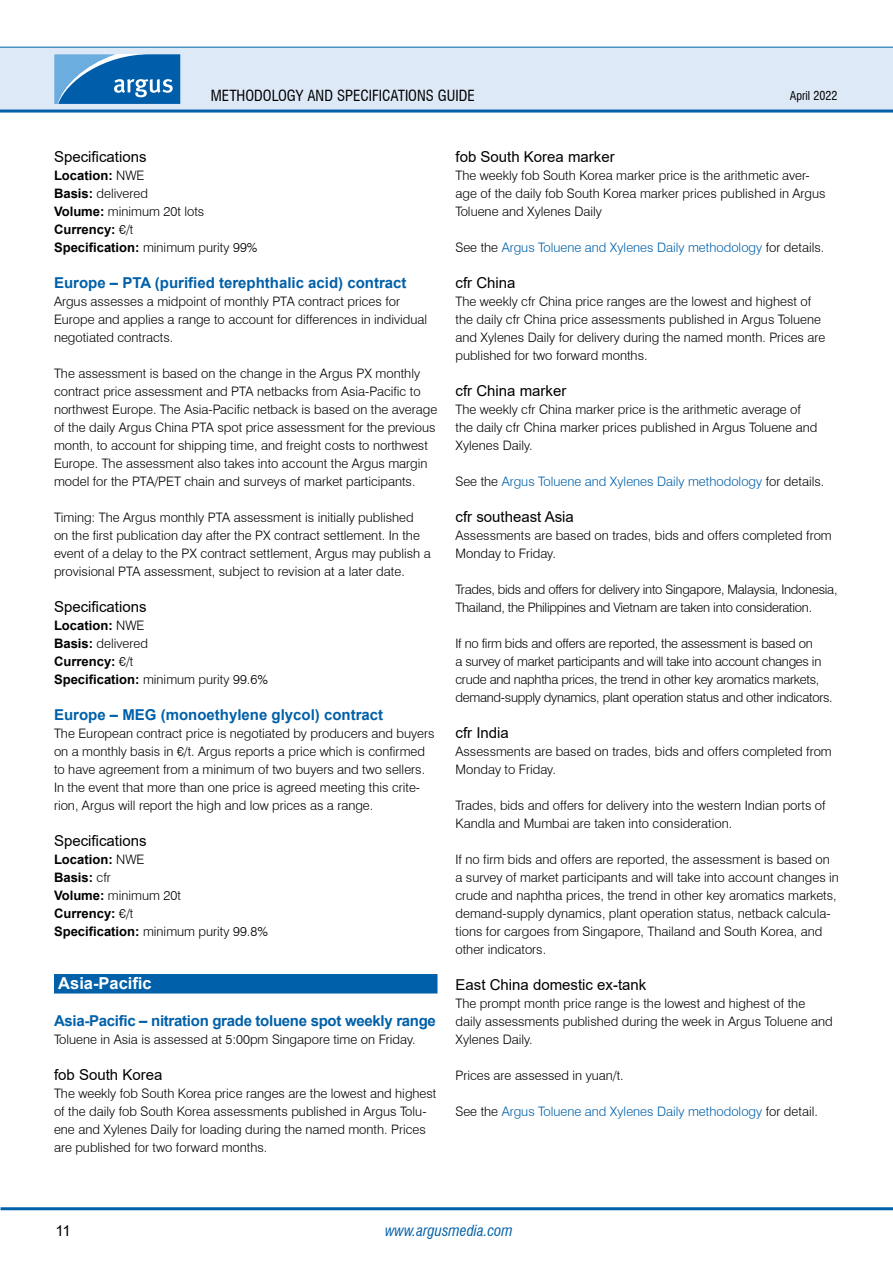
<style>
.page{position:relative;width:893px;height:1263px;background:#fff}
.page>*{position:absolute;margin:0;border:0;box-sizing:border-box;transform-origin:0 0}
.t1{font:700 16.5px "Arial";color:#fff}
.t2{font:15px "Arial";color:#000}
.t3{font:700 15px "Arial";color:#0060a9}
.t4{font:700 15px "Arial";letter-spacing:-.02em;color:#0060a9}
.t5{font:condensed 15px "Swiss 721 BT";color:#000}
.t6{font:italic condensed 15px "Swiss 721 BT";color:#0060a9}
.t7{font:300 13.05px/18px "Swiss 721 BT";color:#000}
.t8{font:300 13.05px/18px "Swiss 721 BT";letter-spacing:-.02em;color:#000}
.t9{font:300 13.05px "Swiss 721 BT";color:#0060a9}
.t10{font:700 13.05px/18px "Arial";color:#000}
.t11{font:condensed 12px "Swiss 721 BT";color:#000}
.s1{font-family:"Swiss 721 BT";font-weight:300}
.s2{font-family:"Arial";font-weight:700}
.s3{color:#000}
</style>
<div class="page">
<div style="left:0;top:47px;width:893px;height:64px;background:#dee9f7"></div>
<hr style="left:0;top:110px;width:893px;height:3px;background:#0060a9">
<hr style="left:0;top:47px;width:893px;height:1px;background:#0060a9">
<hr style="left:1px;top:1207px;width:892px;height:3px;background:#0060a9">
<svg style="left:54px;top:54px;width:126px;height:50px;background:#317ebd"></svg>
<div style="left:54px;top:974px;width:383px;height:19px;background:#0060a9"></div>
<p class="t5" style="left:211px;top:86px;width:265px">METHODOLOGY AND SPECIFICATIONS GUIDE</p>
<p class="t11" style="left:790px;top:88px;width:49px">APRIL 2022</p>
<p class="t2" style="left:54px;top:146px;width:94px">Specifications</p>
<p class="t10" style="left:54px;top:167px;width:92px">Location: <span class="s1">NWE</span></p>
<p class="t7" style="left:54px;top:184px;width:152px"><span class="s2">Basis:</span> delivered<br><span class="s2">Volume:</span> minimum 20t lots</p>
<p class="t10" style="left:54px;top:221px;width:81px">Currency: <span class="s1">€/t</span></p>
<p class="t7" style="left:54px;top:238px;width:205px"><span class="s2">Specification:</span> minimum purity 99%</p>
<p class="t3" style="left:54px;top:272px;width:354px">Europe – PTA (purified terephthalic acid) contract</p>
<p class="t7" style="left:54px;top:292px;width:375px">Argus assesses a midpoint of monthly PTA contract prices for<br>Europe and applies a range to account for differences in individual negotiated contracts.</p>
<p class="t7" style="left:54px;top:364px;width:385px">The assessment is based on the change in the Argus PX monthly contract price assessment and PTA netbacks from Asia-Pacific to northwest Europe. The Asia-Pacific netback is based on the average of the daily Argus China PTA spot price assessment for the previous month, to account for shipping time, and freight costs to northwest Europe. The assessment also takes into account the Argus margin model for the PTA/PET chain and surveys of market participants.</p>
<p class="t7" style="left:54px;top:508px;width:378px">Timing: The Argus monthly PTA assessment is initially published on the first publication day after the PX contract settlement. In the event of a delay to the PX contract settlement, Argus may publish a provisional PTA assessment, subject to revision at a later date.</p>
<p class="t2" style="left:54px;top:596px;width:94px">Specifications</p>
<p class="t10" style="left:54px;top:617px;width:92px">Location: <span class="s1">NWE</span></p>
<p class="t7" style="left:54px;top:634px;width:95px"><span class="s2">Basis:</span> delivered</p>
<p class="t10" style="left:54px;top:653px;width:81px">Currency: <span class="s1">€/t</span></p>
<p class="t7" style="left:54px;top:670px;width:215px"><span class="s2">Specification:</span> minimum purity 99.6%</p>
<p class="t3" style="left:54px;top:704px;width:331px">Europe – MEG (monoethylene glycol) contract</p>
<p class="t7" style="left:54px;top:724px;width:382px">The European contract price is negotiated by producers and buyers on a monthly basis in €/t. Argus reports a price which is confirmed to have agreement from a minimum of two buyers and two sellers.<br>In the event that more than one price is agreed meeting this crite&shy;rion, Argus will report the high and low prices as a range.</p>
<p class="t2" style="left:54px;top:830px;width:94px">Specifications</p>
<p class="t10" style="left:54px;top:851px;width:92px">Location: <span class="s1">NWE<br></span>Basis: <span class="s1">cfr</span></p>
<p class="t7" style="left:54px;top:886px;width:129px"><span class="s2">Volume:</span> minimum 20t</p>
<p class="t10" style="left:54px;top:905px;width:81px">Currency: <span class="s1">€/t</span></p>
<p class="t7" style="left:54px;top:922px;width:215px"><span class="s2">Specification:</span> minimum purity 99.8%</p>
<p class="t1" style="left:58px;top:972px;width:95px">Asia-Pacific</p>
<p class="t4" style="left:54px;top:1010px;width:383px">Asia-Pacific – nitration grade toluene spot weekly range</p>
<p class="t7" style="left:54px;top:1030px;width:363px">Toluene in Asia is assessed at 5:00pm Singapore time on Friday.</p>
<p class="t2" style="left:54px;top:1064px;width:110px">fob South Korea</p>
<p class="t7" style="left:54px;top:1084px;width:384px">The weekly fob South Korea price ranges are the lowest and highest of the daily fob South Korea assessments published in Argus Tolu&shy;ene and Xylenes Daily for loading during the named month. Prices are published for two forward months.</p>
<p class="t2" style="left:455px;top:146px;width:161px">fob South Korea marker</p>
<p class="t7" style="left:455px;top:166px;width:372px">The weekly fob South Korea marker price is the arithmetic aver&shy;age of the daily fob South Korea marker prices published in Argus<br>Toluene and Xylenes Daily</p>
<p class="t9" style="left:455px;top:239px;width:370px"><span class="s3">See the</span> Argus Toluene and Xylenes Daily methodology <span class="s3">for details.</span></p>
<p class="t2" style="left:455px;top:272px;width:62px">cfr China</p>
<p class="t7" style="left:455px;top:292px;width:371px">The weekly cfr China price ranges are the lowest and highest of the daily cfr China price assessments published in Argus Toluene and Xylenes Daily for delivery during the named month. Prices are published for two forward months.</p>
<p class="t2" style="left:455px;top:380px;width:112px">cfr China marker</p>
<p class="t7" style="left:455px;top:400px;width:363px">The weekly cfr China marker price is the arithmetic average of the daily cfr China marker prices published in Argus Toluene and<br>Xylenes Daily.</p>
<p class="t9" style="left:455px;top:473px;width:370px"><span class="s3">See the</span> Argus Toluene and Xylenes Daily methodology <span class="s3">for details.</span></p>
<p class="t2" style="left:455px;top:506px;width:120px">cfr southeast Asia</p>
<p class="t7" style="left:455px;top:526px;width:378px">Assessments are based on trades, bids and offers completed from<br>Monday to Friday.</p>
<p class="t8" style="left:455px;top:580px;width:383px">Trades, bids and offers for delivery into Singapore, Malaysia, Indonesia,<br>Thailand, the Philippines and Vietnam are taken into consideration.</p>
<p class="t8" style="left:455px;top:634px;width:379px">If no firm bids and offers are reported, the assessment is based on<br>a survey of market participants and will take into account changes in crude and naphtha prices, the trend in other key aromatics markets, demand-supply dynamics, plant operation status and other indicators.</p>
<p class="t2" style="left:455px;top:722px;width:55px">cfr India</p>
<p class="t7" style="left:455px;top:742px;width:378px">Assessments are based on trades, bids and offers completed from<br>Monday to Friday.</p>
<p class="t7" style="left:455px;top:796px;width:372px">Trades, bids and offers for delivery into the western Indian ports of<br>Kandla and Mumbai are taken into consideration.</p>
<p class="t7" style="left:455px;top:850px;width:385px">If no firm bids and offers are reported, the assessment is based on a survey of market participants and will take into account changes in crude and naphtha prices, the trend in other key aromatics markets, demand-supply dynamics, plant operation status, netback calcula&shy;tions for cargoes from Singapore, Thailand and South Korea, and other indicators.</p>
<p class="t2" style="left:455px;top:974px;width:192px">East China domestic ex-tank</p>
<p class="t7" style="left:455px;top:994px;width:379px">The prompt month price range is the lowest and highest of the daily assessments published during the week in Argus Toluene and<br>Xylenes Daily.</p>
<p class="t7" style="left:455px;top:1066px;width:170px">Prices are assessed in yuan/t.</p>
<p class="t9" style="left:455px;top:1103px;width:364px"><span class="s3">See the</span> Argus Toluene and Xylenes Daily methodology <span class="s3">for detail.</span></p>
<p class="t2" style="left:55px;top:1220px;width:17px">11</p>
<p class="t6" style="left:385px;top:1221px;width:129px">www.argusmedia.com</p>
</div>
